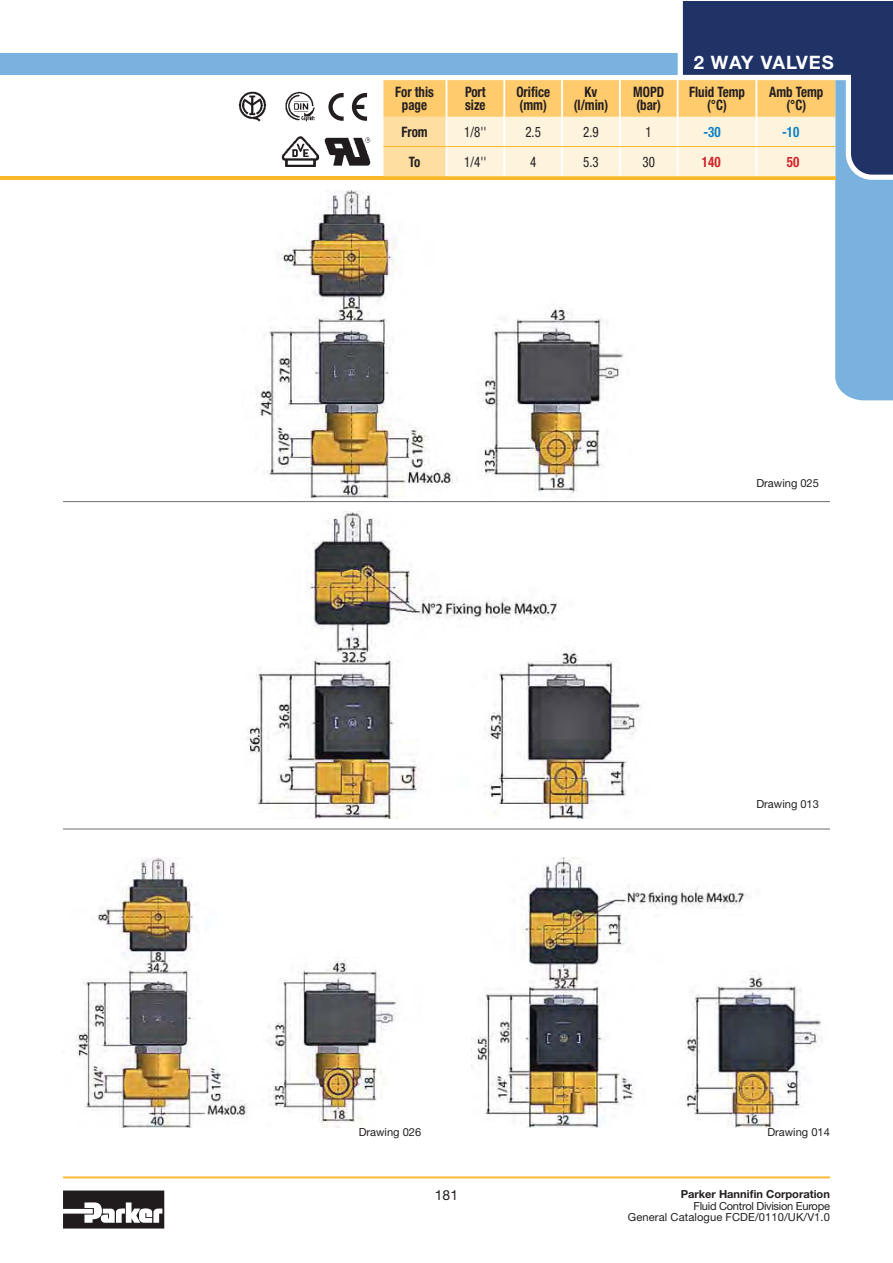
<style>
.page{position:relative;width:893px;height:1263px;background:#fff}
.page>*{position:absolute;margin:0;border:0;box-sizing:border-box;transform-origin:0 0}
.t1{font:700 18.45px "Helvetica Neue LT Std";letter-spacing:.03em;color:#fff}
.t2{font:700 condensed 14.4px/12.3px "Helvetica Neue LT Std";color:#231f20;text-align:center;scale:.9 1}
.t3{font:condensed 14.4px "Helvetica Neue LT Std";color:#231f20;scale:.9 1}
.t4{font:700 condensed 14.4px "Helvetica Neue LT Std";color:#0f81c5;scale:.9 1}
.t5{font:700 condensed 14.4px "Helvetica Neue LT Std";color:#d2232a;scale:.9 1}
.t6{font:13.95px "Helvetica Neue LT Std";color:#231f20}
.t7{font:11.1px/11.1px "Helvetica Neue LT Std";color:#231f20;text-align:right}
.t8{font:700 11.1px "Helvetica Neue LT Std";color:#231f20}
</style>
<div class="page">
<svg style="left:63px;top:1191px;width:101px;height:38px"></svg>
<hr style="left:63px;top:1177px;width:767px;height:1px;background:#f8b828">
<div style="left:0;top:54px;width:683px;height:21px;background:#7ab2df"></div>
<img style="left:256px;top:190px;width:349px;height:308px">
<img style="left:247px;top:512px;width:395px;height:307px">
<img style="left:471px;top:858px;width:352px;height:270px">
<img style="left:76px;top:858px;width:322px;height:270px">
<hr style="left:63px;top:501px;width:767px;height:1px;background:#6d6e70">
<hr style="left:63px;top:829px;width:767px;height:1px;background:#6d6e70">
<hr style="left:0;top:176px;width:835px;height:4px;background:#f8b828">
<svg style="left:383px;top:1px;width:509px;height:399px"></svg>
<hr style="left:676px;top:147px;width:2px;height:29px;background:#fff">
<hr style="left:755px;top:147px;width:2px;height:29px;background:#fff">
<hr style="left:562px;top:146px;width:273px;height:1px;background:#f8b828">
<hr style="left:561px;top:80px;width:2px;height:37px;background:#fff">
<hr style="left:619px;top:80px;width:1px;height:37px;background:#fff">
<hr style="left:676px;top:80px;width:2px;height:37px;background:#fff">
<hr style="left:755px;top:80px;width:2px;height:37px;background:#fff">
<hr style="left:561px;top:117px;width:2px;height:29px;background:#fff">
<hr style="left:504px;top:146px;width:58px;height:1px;background:#f8b828">
<hr style="left:445px;top:147px;width:2px;height:29px;background:#fff">
<hr style="left:503px;top:80px;width:2px;height:37px;background:#fff">
<hr style="left:503px;top:117px;width:2px;height:29px;background:#fff">
<hr style="left:446px;top:146px;width:58px;height:1px;background:#f8b828">
<hr style="left:445px;top:117px;width:2px;height:29px;background:#fff">
<hr style="left:383px;top:146px;width:63px;height:1px;background:#f8b828">
<hr style="left:445px;top:80px;width:2px;height:37px;background:#fff">
<img style="left:238px;top:92px;width:77px;height:30px">
<svg style="left:328px;top:93px;width:15px;height:28px"></svg>
<svg style="left:352px;top:93px;width:15px;height:28px"></svg>
<img style="left:281px;top:136px;width:90px;height:30px">
<h1 class="t1" style="left:693px;top:51px;width:142px">2 WAY VALVES</h1>
<p class="t2" style="left:395px;top:87px;width:45px">For this page</p>
<p class="t2" style="left:465px;top:87px;width:25px;text-align:left">Port size</p>
<p class="t2" style="left:516px;top:87px;width:39px;text-align:left">Orifice (mm)</p>
<p class="t2" style="left:573px;top:87px;width:40px">Kv (l/min)</p>
<p class="t2" style="left:633px;top:87px;width:36px;text-align:left">MOPD (bar)</p>
<p class="t2" style="left:689px;top:87px;width:64px">Fluid Temp (°C)</p>
<p class="t2" style="left:769px;top:87px;width:62px">Amb Temp (°C)</p>
<p class="t2" style="left:401px;top:127px;width:31px">From</p>
<p class="t3" style="left:464px;top:126px;width:26px">1/8''</p>
<p class="t3" style="left:525px;top:126px;width:19px">2.5</p>
<p class="t3" style="left:583px;top:126px;width:19px">2.9</p>
<p class="t3" style="left:645px;top:126px;width:8px">1</p>
<p class="t4" style="left:703px;top:126px;width:21px">-30</p>
<p class="t4" style="left:782px;top:126px;width:21px">-10</p>
<p class="t2" style="left:409px;top:156px;width:14px">To</p>
<p class="t3" style="left:464px;top:156px;width:26px">1/4''</p>
<p class="t3" style="left:530px;top:156px;width:8px">4</p>
<p class="t3" style="left:583px;top:156px;width:19px">5.3</p>
<p class="t3" style="left:642px;top:156px;width:15px">30</p>
<p class="t5" style="left:702px;top:156px;width:22px">140</p>
<p class="t5" style="left:787px;top:156px;width:15px">50</p>
<p class="t7" style="left:756px;top:478px;width:64px">Drawing 025</p>
<p class="t7" style="left:756px;top:800px;width:64px">Drawing 013</p>
<p class="t7" style="left:358px;top:1127px;width:64px">Drawing 026</p>
<p class="t7" style="left:767px;top:1127px;width:64px">Drawing 014</p>
<p class="t6" style="left:435px;top:1190px;width:25px">181</p>
<p class="t8" style="left:680px;top:1188px;width:151px">Parker Hannifin Corporation</p>
<p class="t7" style="left:628px;top:1201px;width:203px">Fluid Control Division Europe<br>General Catalogue FCDE/0110/UK/V1.0</p>
</div>
